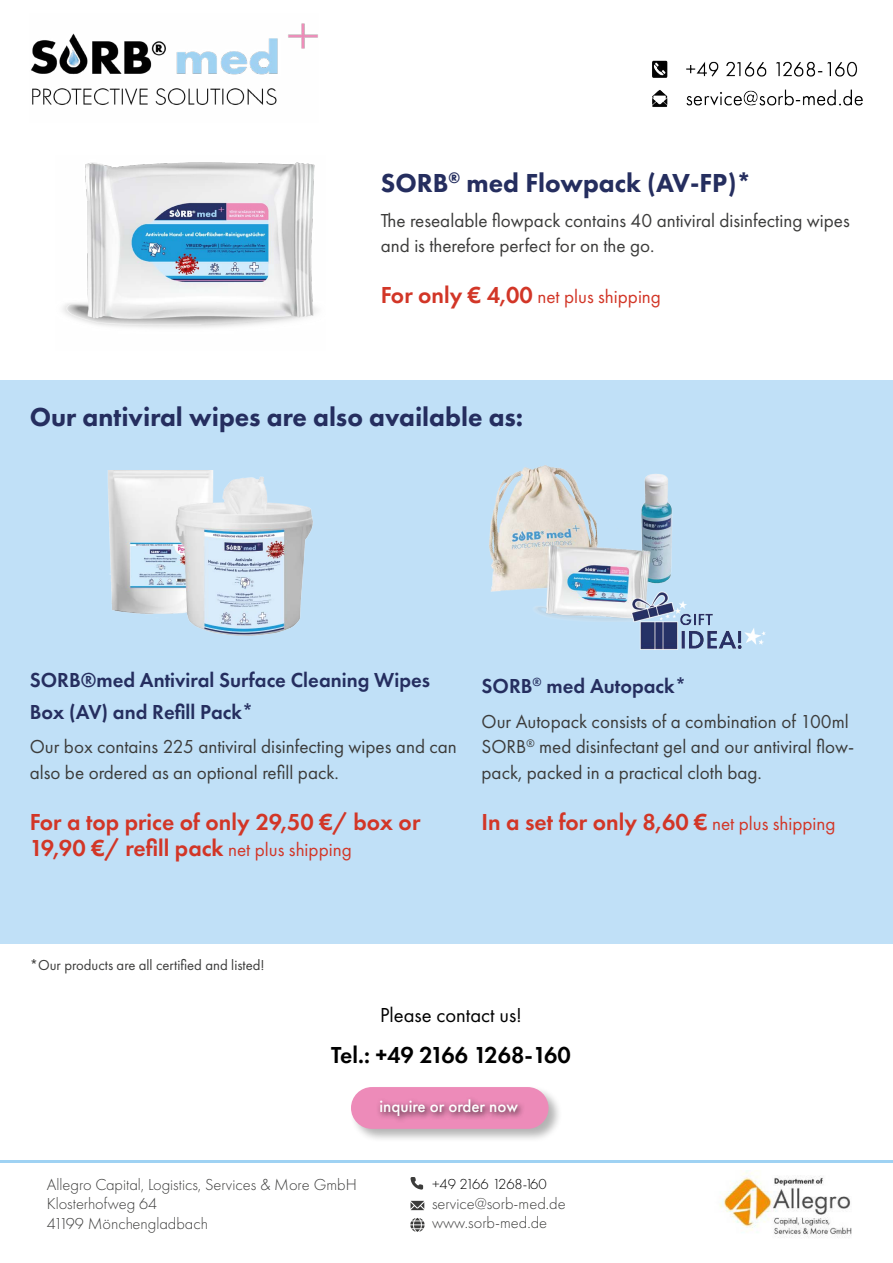
<style>
.page{position:relative;width:893px;height:1263px;background:#fff}
.page>*{position:absolute;margin:0;border:0;box-sizing:border-box;transform-origin:0 0}
.t1{font:800 27px "Futura PT";color:#252e5f}
.t2{font:600 24px/25.5px "Futura PT";color:#d23627}
.t3{font:600 24px "Futura PT";color:#000}
.t4{font:600 21px/32.1px "Futura PT";color:#252e5f}
.t5{font:21px "Futura PT";color:#000}
.t6{font:19.5px/25.5px "Futura PT";color:#3c3c3b}
.t7{font:19.5px "Futura PT";color:#d23627}
.t8{font:500 17.4px "Futura PT";color:#fff}
.t9{font:300 16.5px/19.8px "Futura PT";color:#3c3c3b}
.t10{font:15px "Futura PT";color:#3c3c3b}
.t11{font:300 15px "Futura PT";color:#000}
.s1{font-weight:600;font-size:24px}
.s2{font-weight:400;font-size:19.5px}
</style>
<div class="page">
<div style="left:0;top:381px;width:893px;height:563px;background:#c0e0f7"></div>
<svg style="left:410px;top:1218px;width:15px;height:14px"></svg>
<svg style="left:410px;top:1201px;width:14px;height:9px"></svg>
<svg style="left:411px;top:1177px;width:12px;height:12px"></svg>
<div style="left:349px;top:1085px;width:213px;height:58px;background:#000;opacity:.3"></div>
<div style="left:351px;top:1087px;width:198px;height:42px;background:#ed8bb9;border-radius:21px"></div>
<div style="left:376px;top:1095px;width:150px;height:29px;background:#000;opacity:.75"></div>
<hr style="left:0;top:1160px;width:893px;height:2px;background:#9fd2f3">
<img style="left:652px;top:60px;width:211px;height:47px">
<img style="left:108px;top:471px;width:205px;height:165px">
<img style="left:63px;top:162px;width:254px;height:166px">
<img style="left:489px;top:465px;width:277px;height:185px">
<img style="left:719px;top:1170px;width:133px;height:68px">
<img style="left:31px;top:23px;width:287px;height:82px">
<h1 class="t1" style="left:381px;top:166px;width:372px">SORB<sup>®</sup>️med Flowpack (AV-FP)*</h1>
<p class="t6" style="left:381px;top:207px;width:470px">The resealable flowpack contains 40 antiviral disinfecting wipes and is therefore perfect for on the go.</p>
<p class="t7" style="left:381px;top:285px;width:282px"><span class="s1">For only € 4,00</span> net plus shipping</p>
<h1 class="t1" style="left:30px;top:400px;width:495px">Our antiviral wipes are also available as:</h1>
<p class="t4" style="left:30px;top:663px;width:402px">SORB®️med Antiviral Surface Cleaning Wipes<br>Box (AV) and Refill Pack*</p>
<p class="t6" style="left:30px;top:734px;width:429px">Our box contains 225 antiviral disinfecting wipes and can also be ordered as an optional refill pack.</p>
<p class="t2" style="left:30px;top:809px;width:392px">For a top price of only 29,50 €/ box or<br>19,90 €/ refill pack <span class="s2">net plus shipping</span></p>
<p class="t4" style="left:482px;top:670px;width:206px">SORB<sup>®</sup>️med Autopack*</p>
<p class="t6" style="left:482px;top:708px;width:374px">Our Autopack consists of a combination of 100ml<br>SORB<sup>®</sup>️med disinfectant gel and our antiviral flow&shy;pack, packed in a practical cloth bag.</p>
<p class="t2" style="left:482px;top:808px;width:356px">In a set for only 8,60 € <span class="s2">net plus shipping</span></p>
<p class="t10" style="left:30px;top:956px;width:236px">*Our products are all certified and listed!</p>
<p class="t5" style="left:380px;top:1002px;width:143px">Please contact us!</p>
<p class="t3" style="left:331px;top:1040px;width:241px">Tel.: +49 2166 1268-160</p>
<p class="t8" style="left:379px;top:1096px;width:140px">inquire or order now</p>
<p class="t9" style="left:47px;top:1174px;width:312px">Allegro Capital, Logistics, Services &amp; More GmbH<br>Klosterhofweg 64<br>41199 Mönchengladbach</p>
<p class="t11" style="left:432px;top:1175px;width:116px">+49 2166 1268-160</p>
<p class="t9" style="left:432px;top:1193px;width:135px">service@sorb-med.de www.sorb-med.de</p>
</div>
